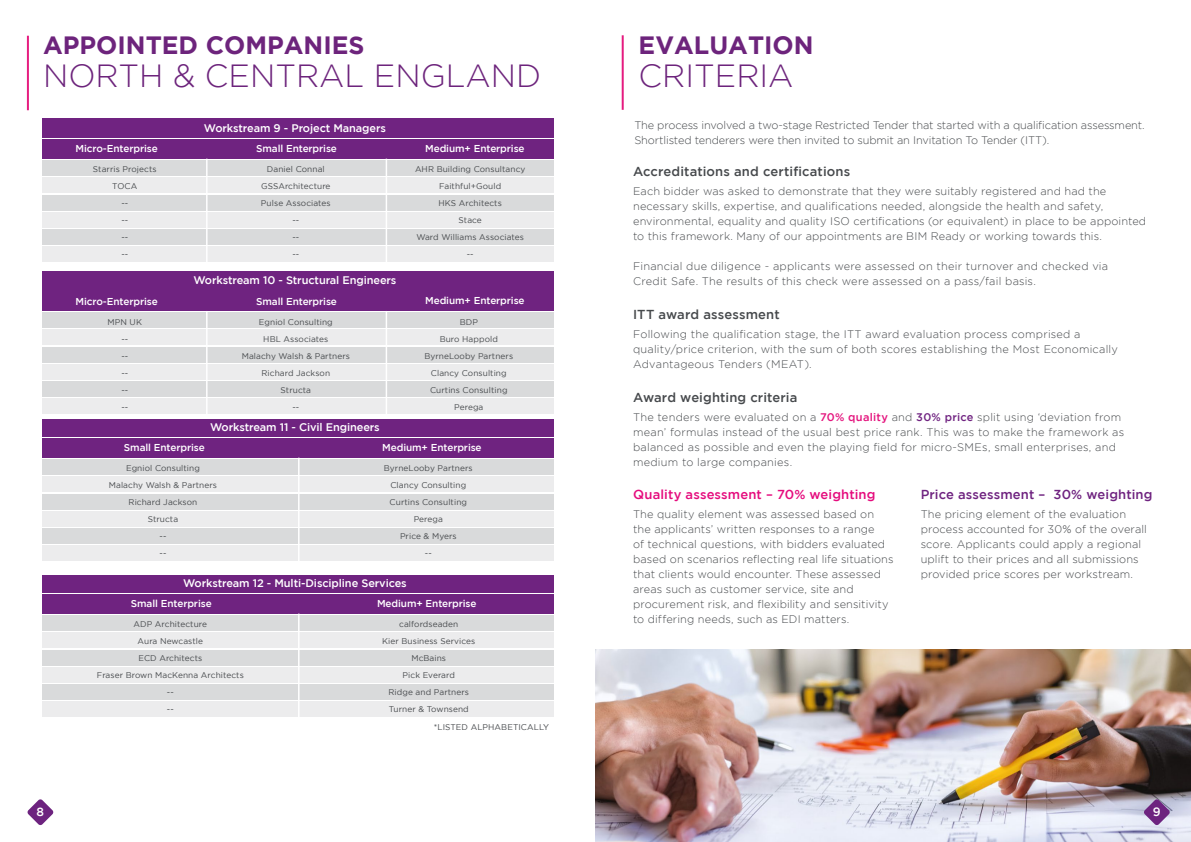
<style>
.page{position:relative;width:1191px;height:842px;background:#fff}
.page>*{position:absolute;margin:0;border:0;box-sizing:border-box;transform-origin:0 0}
.t1{font:300 32px "Gotham";color:#6d247c}
.t2{font:700 25px "Gotham";color:#6d247c}
.t3{font:500 13px "Gotham";letter-spacing:.01em;color:#46494c}
.t4{font:500 13px "Gotham";letter-spacing:.01em;color:#e50b7d}
.t5{font:500 13px "Gotham";letter-spacing:.01em;color:#6f2380}
.t6{font:500 12px "Gotham";color:#fff}
.t7{font:300 11px/15px "Gotham";letter-spacing:.01em;color:#46494c}
.t8{font:300 11px/15px "Gotham";letter-spacing:-.01em;color:#46494c}
.t9{font:500 11px "Gotham";letter-spacing:-.01em;color:#fff}
.t10{font:500 10px "Gotham";letter-spacing:-.01em;color:#fff}
.t11{font:8.3px/17px "Gotham";letter-spacing:.01em;color:#46494c;text-align:center}
.s1{font-weight:500;color:#e4137d}
.s2{font-weight:500;color:#702381}
</style>
<div class="page">
<hr style="left:27px;top:36px;width:2px;height:74px;background:#e61e80">
<div style="left:42px;top:139px;width:511px;height:20px;background:#6f2380"></div>
<div style="left:42px;top:292px;width:511px;height:19px;background:#6f2380"></div>
<div style="left:42px;top:119px;width:511px;height:19px;background:#702381"></div>
<div style="left:42px;top:271px;width:511px;height:19px;background:#6f2380"></div>
<div style="left:42px;top:178px;width:511px;height:15px;background:#ececed"></div>
<div style="left:42px;top:330px;width:511px;height:15px;background:#ececed"></div>
<div style="left:42px;top:212px;width:511px;height:15px;background:#ececed"></div>
<div style="left:42px;top:365px;width:511px;height:15px;background:#ececed"></div>
<div style="left:42px;top:246px;width:511px;height:16px;background:#ececed"></div>
<div style="left:42px;top:399px;width:511px;height:15px;background:#ececed"></div>
<div style="left:42px;top:160px;width:511px;height:16px;background:#d9dadb"></div>
<div style="left:42px;top:312px;width:511px;height:16px;background:#d9dadb"></div>
<div style="left:42px;top:195px;width:511px;height:16px;background:#d9dadb"></div>
<div style="left:42px;top:347px;width:511px;height:16px;background:#d9dadb"></div>
<div style="left:42px;top:229px;width:511px;height:16px;background:#d9dadb"></div>
<div style="left:42px;top:381px;width:511px;height:16px;background:#d9dadb"></div>
<hr style="left:206px;top:159px;width:1px;height:104px;background:#fff">
<hr style="left:206px;top:311px;width:1px;height:104px;background:#fff">
<hr style="left:386px;top:159px;width:1px;height:104px;background:#fff">
<hr style="left:386px;top:311px;width:1px;height:104px;background:#fff">
<div style="left:42px;top:594px;width:511px;height:19px;background:#6f2380"></div>
<div style="left:42px;top:575px;width:511px;height:18px;background:#6f2380"></div>
<div style="left:42px;top:632px;width:511px;height:15px;background:#ececed"></div>
<div style="left:42px;top:667px;width:511px;height:15px;background:#ececed"></div>
<div style="left:42px;top:701px;width:511px;height:15px;background:#ececed"></div>
<div style="left:42px;top:615px;width:511px;height:16px;background:#d9dadb"></div>
<div style="left:42px;top:650px;width:511px;height:16px;background:#d9dadb"></div>
<div style="left:42px;top:684px;width:511px;height:16px;background:#d9dadb"></div>
<hr style="left:298px;top:614px;width:1px;height:104px;background:#fff">
<hr style="left:621px;top:35px;width:2px;height:75px;background:#e51b7f">
<div style="left:42px;top:438px;width:511px;height:20px;background:#6f2380"></div>
<div style="left:42px;top:419px;width:511px;height:18px;background:#6f2380"></div>
<div style="left:42px;top:477px;width:511px;height:15px;background:#ececed"></div>
<div style="left:42px;top:511px;width:511px;height:15px;background:#ececed"></div>
<div style="left:42px;top:545px;width:511px;height:16px;background:#ececed"></div>
<div style="left:42px;top:459px;width:511px;height:16px;background:#d9dadb"></div>
<div style="left:42px;top:494px;width:511px;height:16px;background:#d9dadb"></div>
<div style="left:42px;top:528px;width:511px;height:16px;background:#d9dadb"></div>
<hr style="left:298px;top:458px;width:1px;height:104px;background:#fff">
<img style="left:595px;top:650px;width:596px;height:192px">
<svg style="left:1143px;top:799px;width:27px;height:26px"></svg>
<svg style="left:27px;top:799px;width:27px;height:26px"></svg>
<h2 class="t2" style="left:43px;top:30px;width:323px">APPOINTED COMPANIES</h2>
<h1 class="t1" style="left:43px;top:58px;width:499px">NORTH &amp; CENTRAL ENGLAND</h1>
<p class="t10" style="left:76px;top:143px;width:84px">Micro-Enterprise</p>
<p class="t11" style="left:93px;top:161px;width:65px">Starris Projects<br>TOCA<br>--<br>--<br>--<br>--</p>
<p class="t10" style="left:76px;top:295px;width:84px">Micro-Enterprise</p>
<p class="t11" style="left:107px;top:313px;width:36px">MPN UK --<br>--<br>--<br>--<br>--</p>
<p class="t9" style="left:204px;top:122px;width:183px">Workstream 9 - Project Managers</p>
<p class="t10" style="left:256px;top:143px;width:82px">Small Enterprise</p>
<p class="t11" style="left:261px;top:161px;width:71px">Daniel Connal<br>GSSArchitecture<br>Pulse Associates --<br>--<br>--</p>
<p class="t9" style="left:193px;top:274px;width:204px">Workstream 10 - Structural Engineers</p>
<p class="t10" style="left:256px;top:295px;width:82px">Small Enterprise</p>
<p class="t11" style="left:242px;top:313px;width:110px">Egniol Consulting<br>HBL Associates<br>Malachy Walsh &amp; Partners<br>Richard Jackson<br>Structa<br>--</p>
<p class="t10" style="left:425px;top:142px;width:101px">Medium+ Enterprise</p>
<p class="t11" style="left:415px;top:161px;width:112px">AHR Building Consultancy<br>Faithful+Gould<br>HKS Architects<br>Stace<br>Ward Williams Associates --</p>
<p class="t10" style="left:425px;top:295px;width:101px">Medium+ Enterprise</p>
<p class="t11" style="left:424px;top:313px;width:90px">BDP<br>Buro Happold<br>ByrneLooby Partners<br>Clancy Consulting<br>Curtins Consulting<br>Perega</p>
<p class="t9" style="left:210px;top:421px;width:171px">Workstream 11 - Civil Engineers</p>
<p class="t11" style="left:109px;top:460px;width:110px">Egniol Consulting<br>Malachy Walsh &amp; Partners<br>Richard Jackson<br>Structa<br>--<br>--</p>
<p class="t11" style="left:384px;top:460px;width:90px">ByrneLooby Partners<br>Clancy Consulting<br>Curtins Consulting<br>Perega<br>Price &amp; Myers<br>--</p>
<p class="t10" style="left:124px;top:442px;width:82px">Small Enterprise</p>
<p class="t10" style="left:382px;top:442px;width:101px">Medium+ Enterprise</p>
<p class="t9" style="left:183px;top:577px;width:225px">Workstream 12 - Multi-Discipline Services</p>
<p class="t11" style="left:97px;top:616px;width:148px">ADP Architecture<br>Aura Newcastle<br>ECD Architects<br>Fraser Brown MacKenna Architects --<br>--</p>
<p class="t11" style="left:382px;top:616px;width:95px">calfordseaden<br>Kier Business Services<br>McBains<br>Pick Everard<br>Ridge and Partners<br>Turner &amp; Townsend</p>
<p class="t11" style="left:434px;top:719px;width:117px">*LISTED ALPHABETICALLY</p>
<p class="t10" style="left:131px;top:598px;width:82px">Small Enterprise</p>
<p class="t10" style="left:377px;top:598px;width:101px">Medium+ Enterprise</p>
<h2 class="t2" style="left:638px;top:30px;width:176px">EVALUATION</h2>
<h1 class="t1" style="left:638px;top:58px;width:156px">CRITERIA</h1>
<p class="t8" style="left:634px;top:118px;width:512px">The process involved a two-stage Restricted Tender that started with a qualification assessment.<br>Shortlisted tenderers were then invited to submit an Invitation To Tender (ITT).</p>
<p class="t3" style="left:633px;top:164px;width:219px">Accreditations and certifications</p>
<p class="t7" style="left:633px;top:184px;width:514px">Each bidder was asked to demonstrate that they were suitably registered and had the necessary skills, expertise, and qualifications needed, alongside the health and safety, environmental, equality and quality ISO certifications (or equivalent) in place to be appointed to this framework. Many of our appointments are BIM Ready or working towards this.</p>
<p class="t7" style="left:633px;top:259px;width:476px">Financial due diligence - applicants were assessed on their turnover and checked via<br>Credit Safe. The results of this check were assessed on a pass/fail basis.</p>
<p class="t3" style="left:633px;top:307px;width:148px">ITT award assessment</p>
<p class="t7" style="left:633px;top:327px;width:486px">Following the qualification stage, the ITT award evaluation process comprised a quality/price criterion, with the sum of both scores establishing the Most Economically<br>Advantageous Tenders (MEAT).</p>
<p class="t3" style="left:633px;top:390px;width:166px">Award weighting criteria</p>
<p class="t7" style="left:633px;top:410px;width:492px">The tenders were evaluated on a <span class="s1">70% quality</span> and <span class="s2">30% price</span> split using ‘deviation from mean’ formulas instead of the usual best price rank. This was to make the framework as balanced as possible and even the playing field for micro-SMEs, small enterprises, and medium to large companies.</p>
<p class="t4" style="left:633px;top:487px;width:244px">Quality assessment – 70% weighting</p>
<p class="t7" style="left:633px;top:506px;width:262px">The quality element was assessed based on the applicants’ written responses to a range<br>of technical questions, with bidders evaluated based on scenarios reflecting real life situations that clients would encounter. These assessed areas such as customer service, site and procurement risk, and flexibility and sensitivity to differing needs, such as EDI matters.</p>
<p class="t5" style="left:920px;top:487px;width:233px">Price assessment – 30% weighting</p>
<p class="t7" style="left:920px;top:506px;width:228px">The pricing element of the evaluation process accounted for 30% of the overall score. Applicants could apply a regional uplift to their prices and all submissions provided price scores per workstream.</p>
<p class="t6" style="left:37px;top:805px;width:9px">8</p>
<p class="t6" style="left:1152px;top:805px;width:9px">9</p>
</div>
